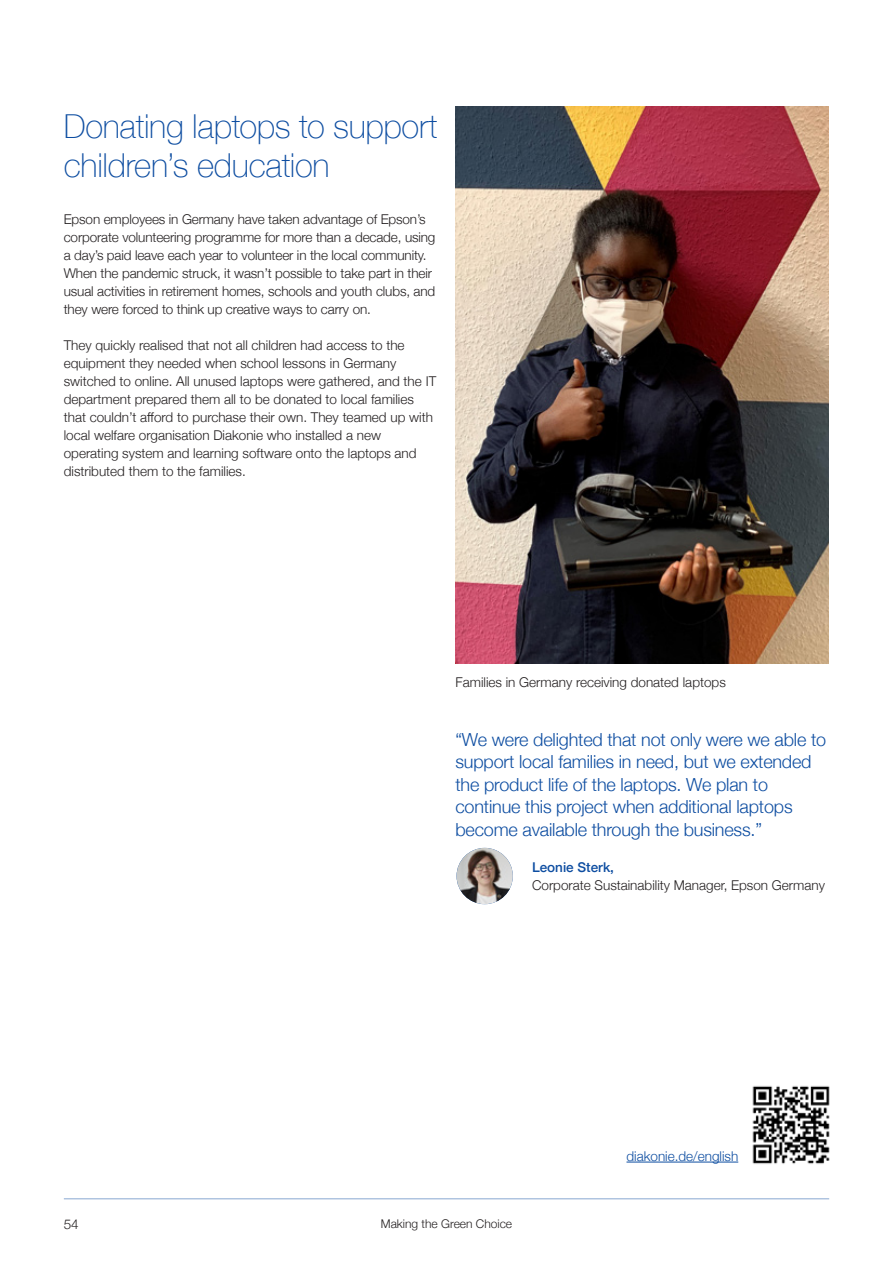
<style>
.page{position:relative;width:893px;height:1263px;background:#fff}
.page>*{position:absolute;margin:0;border:0;box-sizing:border-box;transform-origin:0 0}
.Small_headline{font:100 33px/39px "Helvetica Neue";letter-spacing:-.01em;color:#0d4da1}
.Intro{font:300 18px/22.5px "Helvetica Neue";letter-spacing:-.01em;color:#0d4da1}
.Body{font:300 13.5px/18px "Helvetica Neue";color:#231f20}
.Body__right_aligned{font:300 13.5px "Helvetica Neue";color:#231f20}
.Body__right_aligned-2{font:300 13.5px "Helvetica Neue";color:#0d4da1}
.Body-2{font:500 13.5px "Helvetica Neue";color:#0d4da1}
.Page_number_left{font:300 13.5px "Helvetica Neue";color:#231f20}
.Caption_smallprint{font:300 12px "Helvetica Neue";color:#231f20}
</style>
<div class="page">
<img style="left:455px;top:106px;width:374px;height:557px">
<hr style="left:64px;top:1198px;width:765px;height:1px;background:#0d4da1">
<img style="left:457px;top:848px;width:56px;height:56px;border-radius:28px">
<img style="left:752px;top:1086px;width:78px;height:78px">
<hr style="left:626px;top:1162px;width:112px;height:1px;background:#0d4da1">
<p class="Small_headline" style="left:64px;top:106px;width:375px">Donating laptops to support children’s education</p>
<p class="Body" style="left:64px;top:209px;width:373px">Epson employees in Germany have taken advantage of Epson’s corporate volunteering programme for more than a decade, using a day’s paid leave each year to volunteer in the local community.<br>When the pandemic struck, it wasn’t possible to take part in their usual activities in retirement homes, schools and youth clubs, and they were forced to think up creative ways to carry on.</p>
<p class="Body" style="left:64px;top:335px;width:374px">They quickly realised that not all children had access to the equipment they needed when school lessons in Germany switched to online. All unused laptops were gathered, and the IT department prepared them all to be donated to local families that couldn’t afford to purchase their own. They teamed up with local welfare organisation Diakonie who installed a new operating system and learning software onto the laptops and distributed them to the families.</p>
<p class="Body__right_aligned" style="left:455px;top:671px;width:272px">Families in Germany receiving donated laptops</p>
<p class="Intro" style="left:455px;top:727px;width:372px">“We were delighted that not only were we able to support local families in need, but we extended the product life of the laptops. We plan to continue this project when additional laptops become available through the business.”</p>
<p class="Body-2" style="left:532px;top:856px;width:84px">Leonie Sterk,</p>
<p class="Body" style="left:532px;top:875px;width:294px">Corporate Sustainability Manager, Epson Germany</p>
<p class="Body__right_aligned-2" style="left:626px;top:1145px;width:113px">diakonie.de/english</p>
<p class="Page_number_left" style="left:64px;top:1213px;width:17px">54</p>
<p class="Caption_smallprint" style="left:381px;top:1214px;width:133px">Making the Green Choice</p>
</div>
